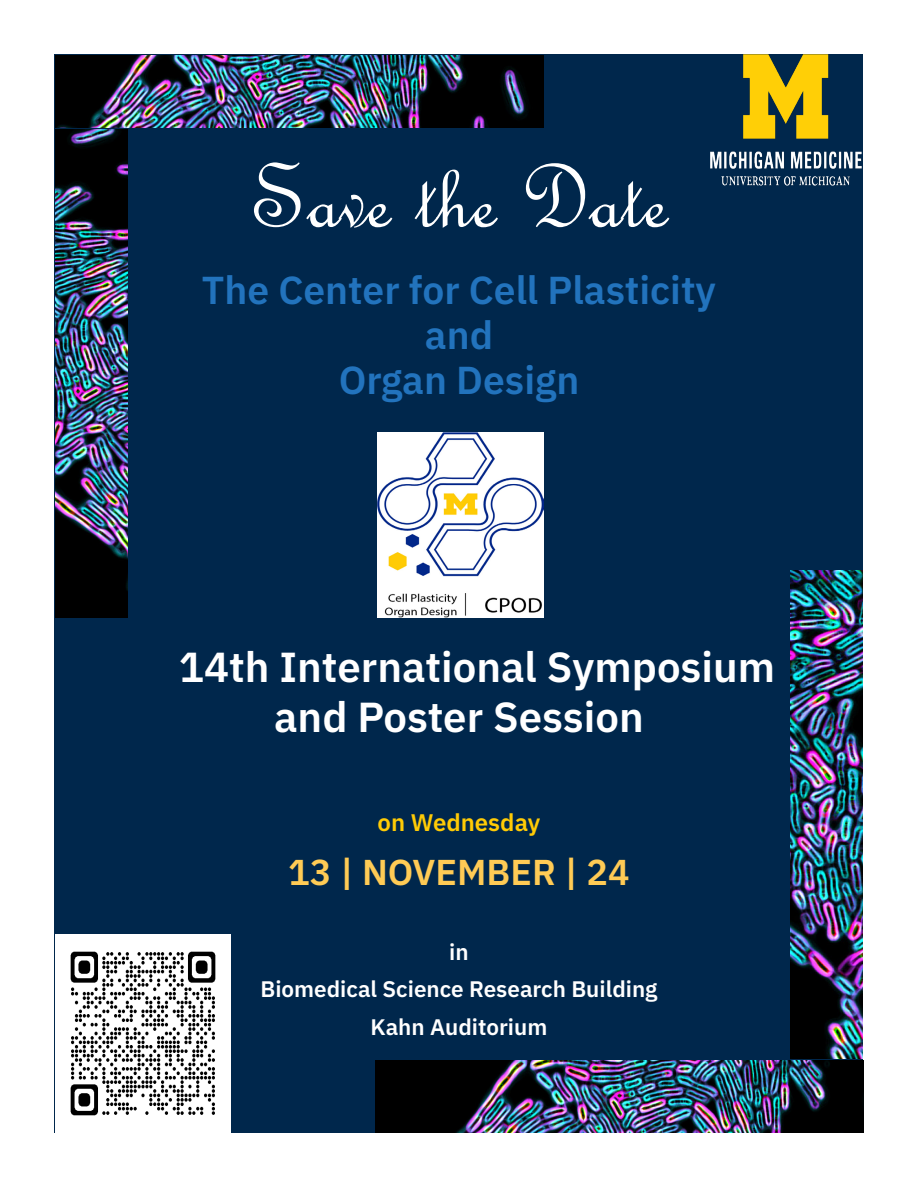
<style>
.page{position:relative;width:918px;height:1188px;background:#fff}
.page>*{position:absolute;margin:0;border:0;box-sizing:border-box;transform-origin:0 0}
.t1{font:97.5px "French Script";color:#fff}
.t2{font:600 42px "IBM Plex Sans";color:#fff}
.t3{font:600 39px "IBM Plex Sans";color:#2273bd}
.t4{font:600 36px "IBM Plex Sans";color:#ffcb55}
.t5{font:600 24px "IBM Plex Sans";color:#ffcb05}
.t6{font:600 22.5px "IBM Plex Sans";color:#fff}
.s1{font-size:30px;color:#00274c}
</style>
<div class="page">
<div style="left:55px;top:55px;width:808px;height:1078px;background:#00274c"></div>
<img style="left:56px;top:56px;width:488px;height:72px">
<img style="left:375px;top:1060px;width:488px;height:72px">
<img style="left:56px;top:129px;width:72px;height:488px">
<img style="left:790px;top:571px;width:72px;height:488px">
<img style="left:378px;top:432px;width:166px;height:185px">
<img style="left:56px;top:934px;width:174px;height:198px">
<img style="left:710px;top:55px;width:152px;height:131px">
<p class="t1" style="left:251px;top:137px;width:418px">Save the Date</p>
<p class="t3" style="left:202px;top:260px;width:516px">The Center for Cell Plasticity</p>
<p class="t3" style="left:425px;top:305px;width:70px">and</p>
<p class="t3" style="left:339px;top:350px;width:242px">Organ Design</p>
<p class="t2" style="left:143px;top:634px;width:634px"><span class="s1">11</span>14th International Symposium</p>
<p class="t2" style="left:274px;top:684px;width:371px">and Poster Session</p>
<p class="t5" style="left:377px;top:803px;width:165px">on Wednesday</p>
<p class="t4" style="left:288px;top:844px;width:343px">13 | NOVEMBER | 24</p>
<p class="t6" style="left:449px;top:934px;width:21px">in</p>
<p class="t6" style="left:260px;top:971px;width:399px">Biomedical Science Research Building</p>
<p class="t6" style="left:371px;top:1009px;width:178px">Kahn Auditorium</p>
</div>
